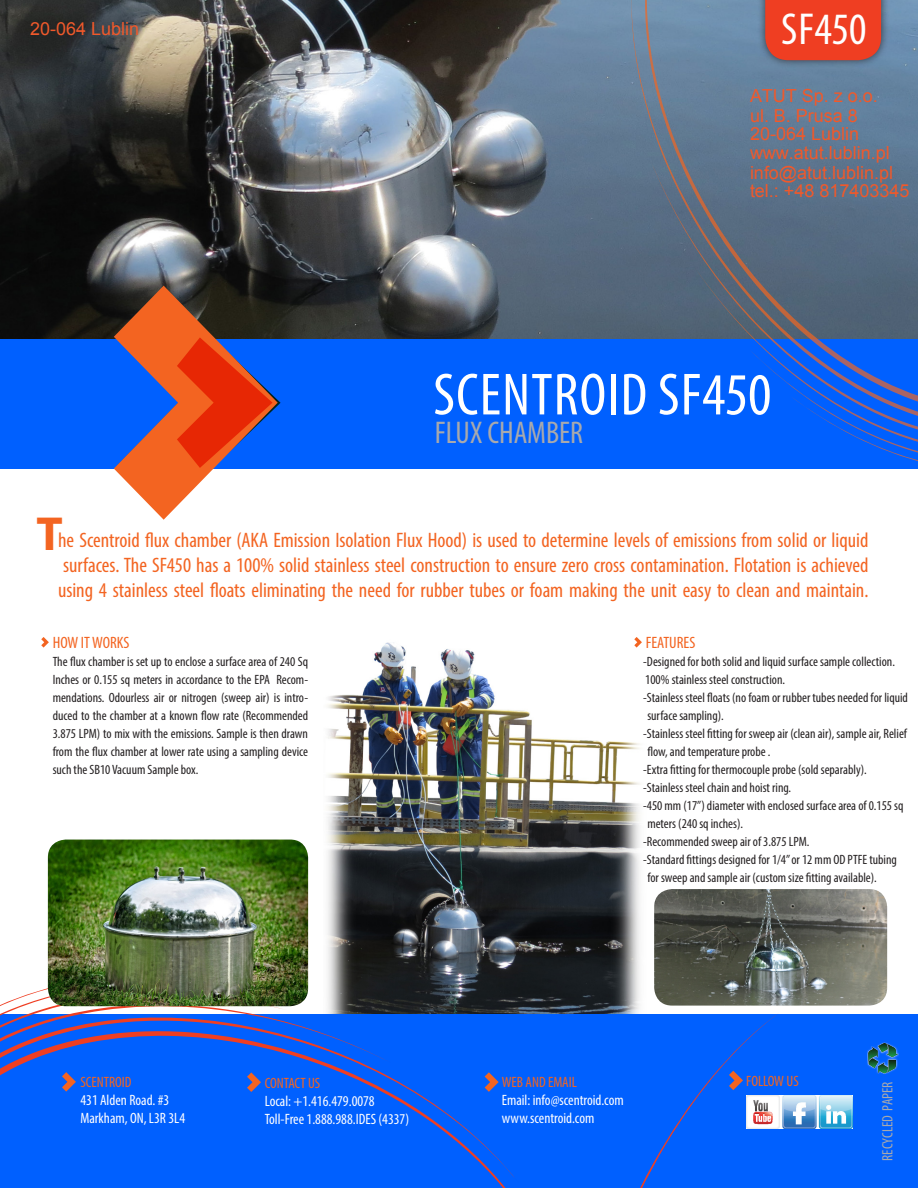
<style>
.page{position:relative;width:918px;height:1188px;background:#fff}
.page>*{position:absolute;margin:0;border:0;box-sizing:border-box;transform-origin:0 0}
.H1_Header{font:condensed 60px "Myriad Pro";letter-spacing:.02em;color:#fff}
.H3_Header{font:700 48px "Myriad Pro";color:#f36421}
.H1_Header-2{font:condensed 45px "Myriad Pro";letter-spacing:.005em;color:#fff}
.H2_Header{font:condensed 31.5px "Myriad Pro";color:#a8a9ad}
.H3_Header-2{font:condensed 21px "Myriad Pro";color:#f36421}
.t1{font:18px/18.8px "Arial";color:#f0592b}
.Main_Paragraph_Text{font:condensed 16.5px "Myriad Pro";color:#f36421}
.Main_Paragraph_Text-2{font:condensed 15px/18px "Myriad Pro";color:#fff}
.Main_Paragraph_Text-3{font:condensed 15px "Myriad Pro";color:#f36421}
.Main_Paragraph_Text-4{font:condensed 15px "Myriad Pro";color:#a8a9ad}
.H2_Header-2{font:condensed 15px "Myriad Pro";color:#f36421}
.Main_Paragraph_Text-5{font:condensed 13.5px/18px "Myriad Pro";color:#231f20}
</style>
<div class="page">
<img style="left:0;top:0;width:630px;height:339px">
<img style="left:327px;top:642px;width:313px;height:372px">
<div style="left:519px;top:1030px;width:36px;height:158px;background:#0060ff"></div>
<div style="left:390px;top:1017px;width:129px;height:171px;background:#0060ff"></div>
<svg style="left:286px;top:1002px;width:104px;height:186px;background:#1061f1"></svg>
<svg style="left:194px;top:1006px;width:92px;height:182px;background:#1664f3"></svg>
<svg style="left:0;top:975px;width:194px;height:213px;background:#2269f0"></svg>
<svg style="left:555px;top:1013px;width:363px;height:175px;background:#0c66fb"></svg>
<div style="left:0;top:339px;width:918px;height:130px;background:#0060ff"></div>
<svg style="left:630px;top:0;width:21px;height:339px;background:#61758b"></svg>
<svg style="left:651px;top:0;width:44px;height:339px;background:#62758b"></svg>
<svg style="left:695px;top:0;width:223px;height:339px;background:#6b7386"></svg>
<svg style="left:748px;top:11px;width:170px;height:374px;background:#766c83"></svg>
<svg style="left:789px;top:107px;width:129px;height:354px"></svg>
<svg style="left:114px;top:286px;width:167px;height:234px"></svg>
<svg style="left:634px;top:637px;width:8px;height:11px"></svg>
<svg style="left:41px;top:637px;width:8px;height:11px"></svg>
<img style="left:867px;top:1043px;width:2px;height:30px">
<div style="left:868px;top:1045px;width:30px;height:28px;background:#fff;opacity:.75"></div>
<div style="left:869px;top:1043px;width:29px;height:30px;background:#231f20;opacity:.75"></div>
<img style="left:48px;top:840px;width:260px;height:166px">
<img style="left:654px;top:889px;width:233px;height:117px">
<h3 class="t1" style="left:30px;top:19px;width:111px">20-064 Lublin</h3>
<p class="H1_Header-2" style="left:781px;top:2px;width:87px">SF450</p>
<h3 class="t1" style="left:750px;top:87px;width:129px">ATUT Sp. z o.o. ul. B. Prusa 8<br>20-064 Lublin</h3>
<h3 class="t1" style="left:750px;top:144px;width:161px">www.atut.lublin.pl info@atut.lublin.pl tel.: +48 817403345</h3>
<p class="H1_Header" style="left:433px;top:358px;width:340px">SCENTROID SF450</p>
<p class="H2_Header" style="left:435px;top:413px;width:150px">FLUX CHAMBER</p>
<p class="H3_Header" style="left:36px;top:503px;width:28px">T</p>
<p class="H3_Header-2" style="left:58px;top:527px;width:812px">he Scentroid flux chamber (AKA Emission Isolation Flux Hood) is used to determine levels of emissions from solid or liquid</p>
<p class="H3_Header-2" style="left:63px;top:552px;width:807px">surfaces. The SF450 has a 100% solid stainless steel construction to ensure zero cross contamination. Flotation is achieved</p>
<p class="H3_Header-2" style="left:58px;top:577px;width:812px">using 4 stainless steel floats eliminating the need for rubber tubes or foam making the unit easy to clean and maintain.</p>
<p class="Main_Paragraph_Text" style="left:53px;top:633px;width:78px">HOW IT WORKS</p>
<p class="Main_Paragraph_Text-5" style="left:53px;top:652px;width:257px;text-align:justify">The flux chamber is set up to enclose a surface area of 240 Sq Inches or 0.155 sq meters in accordance to the EPA Recom&shy;mendations. Odourless air or nitrogen (sweep air) is intro&shy;duced to the chamber at a known flow rate (Recommended 3.875 LPM) to mix with the emissions. Sample is then drawn from the flux chamber at lower rate using a sampling device such the SB10 Vacuum Sample box.</p>
<p class="H2_Header-2" style="left:80px;top:1073px;width:53px">SCENTROID</p>
<p class="Main_Paragraph_Text-2" style="left:80px;top:1091px;width:90px">431 Alden Road. #3</p>
<p class="Main_Paragraph_Text-2" style="left:80px;top:1109px;width:106px">Markham, ON, L3R 3L4</p>
<p class="Main_Paragraph_Text-3" style="left:265px;top:1074px;width:57px">CONTACT US</p>
<p class="Main_Paragraph_Text-2" style="left:265px;top:1092px;width:146px">Local: +1.416.479.0078<br>Toll-Free 1.888.988.IDES (4337)</p>
<p class="Main_Paragraph_Text" style="left:646px;top:633px;width:51px">FEATURES</p>
<p class="Main_Paragraph_Text-5" style="left:643px;top:652px;width:253px">-Designed for both solid and liquid surface sample collection.</p>
<p class="Main_Paragraph_Text-5" style="left:645px;top:670px;width:141px">100% stainless steel construction.</p>
<p class="Main_Paragraph_Text-5" style="left:647px;top:688px;width:262px;text-indent:-4px">-Stainless steel floats (no foam or rubber tubes needed for liquid surface sampling).</p>
<p class="Main_Paragraph_Text-5" style="left:647px;top:724px;width:261px;text-indent:-4px">-Stainless steel fitting for sweep air (clean air), sample air, Relief flow, and temperature probe .</p>
<p class="Main_Paragraph_Text-5" style="left:643px;top:760px;width:225px">-Extra fitting for thermocouple probe (sold separably).</p>
<p class="Main_Paragraph_Text-5" style="left:643px;top:778px;width:150px">-Stainless steel chain and hoist ring.</p>
<p class="Main_Paragraph_Text-5" style="left:647px;top:796px;width:258px;text-indent:-4px">-450 mm (17”) diameter with enclosed surface area of 0.155 sq meters (240 sq inches).</p>
<p class="Main_Paragraph_Text-5" style="left:643px;top:832px;width:168px">-Recommended sweep air of 3.875 LPM.</p>
<p class="Main_Paragraph_Text-5" style="left:647px;top:850px;width:251px;text-indent:-4px">-Standard fittings designed for 1/4” or 12 mm OD PTFE tubing for sweep and sample air (custom size fitting available).</p>
<p class="Main_Paragraph_Text-3" style="left:502px;top:1073px;width:77px">WEB AND EMAIL</p>
<p class="Main_Paragraph_Text-2" style="left:502px;top:1091px;width:123px">Email: info@scentroid.com www.scentroid.com</p>
<p class="Main_Paragraph_Text-3" style="left:746px;top:1072px;width:54px">FOLLOW US</p>
<p class="Main_Paragraph_Text-4" style="left:878px;top:1161px;width:81px;rotate:-90deg">RECYCLED PAPER</p>
</div>
